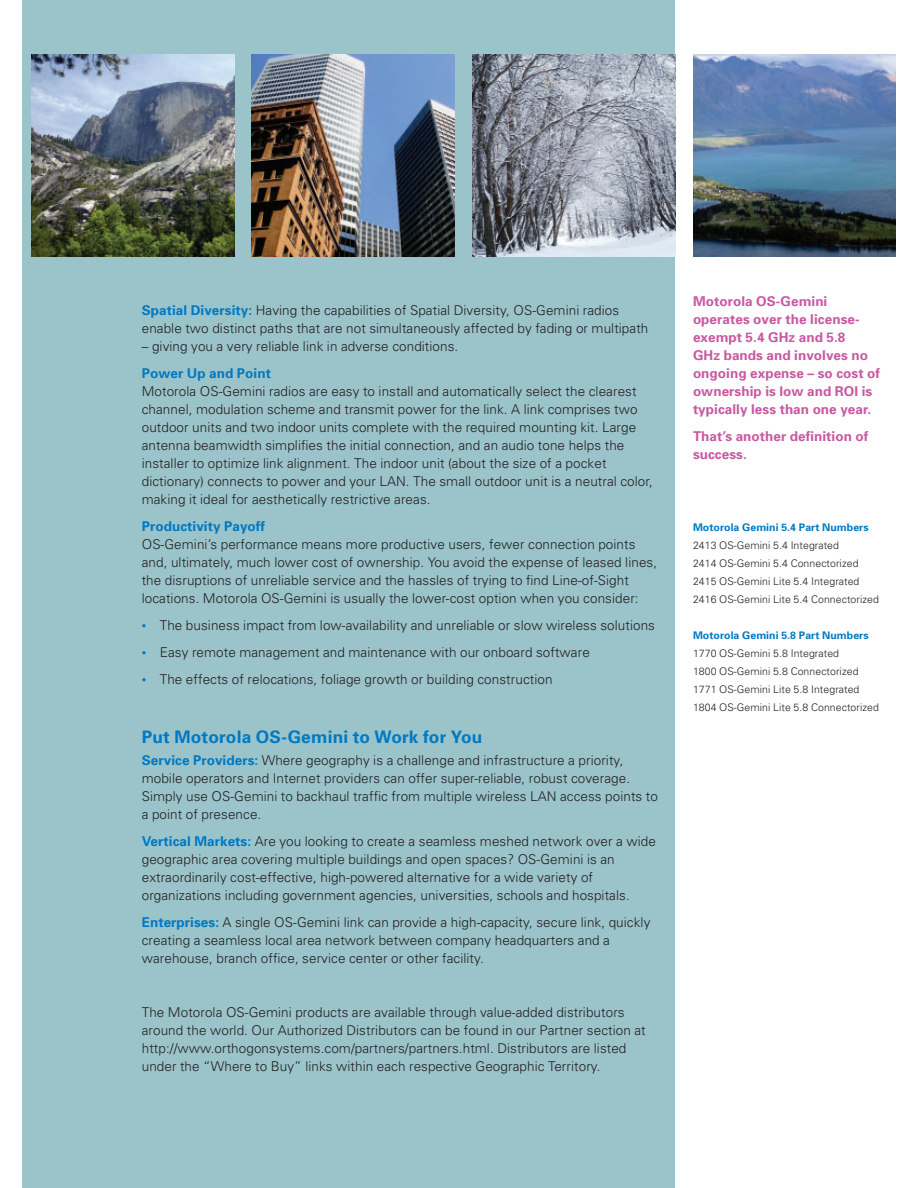
<style>
.page{position:relative;width:918px;height:1188px;background:#fff}
.page>*{position:absolute;margin:0;border:0;box-sizing:border-box;transform-origin:0 0}
.t1{font:700 17.25px "Univers";letter-spacing:.01em;color:#0079c2}
.t2{font:300 13.5px/18px "Univers";letter-spacing:.005em;color:#231f20}
.t3{font:700 13.5px/18px "Univers";letter-spacing:.005em;color:#c859a1}
.t4{font:700 13.5px "Univers";letter-spacing:.005em;color:#0079c2}
.t5{font:300 10.5px/18px "Univers";letter-spacing:.005em;color:#231f20}
.t6{font:700 10.5px "Univers";letter-spacing:.005em;color:#0079c2}
.s1{font-weight:700;color:#0079c2}
.s2{font-size:9px;color:#0079c2}
</style>
<div class="page">
<div style="left:22px;top:0;width:653px;height:1188px;background:#9bc4ca"></div>
<img style="left:32px;top:54px;width:202px;height:203px">
<img style="left:252px;top:54px;width:203px;height:203px">
<img style="left:472px;top:54px;width:203px;height:203px">
<img style="left:693px;top:54px;width:203px;height:203px">
<p class="t2" style="left:142px;top:301px;width:508px"><span class="s1">Spatial Diversity:</span> Having the capabilities of Spatial Diversity, OS-Gemini radios enable two distinct paths that are not simultaneously affected by fading or multipath</p>
<p class="t2" style="left:142px;top:337px;width:318px">– giving you a very reliable link in adverse conditions.</p>
<p class="t4" style="left:142px;top:365px;width:131px">Power Up and Point</p>
<p class="t2" style="left:142px;top:382px;width:513px">Motorola OS-Gemini radios are easy to install and automatically select the clearest channel, modulation scheme and transmit power for the link. A link comprises two outdoor units and two indoor units complete with the required mounting kit. Large antenna beamwidth simplifies the initial connection, and an audio tone helps the installer to optimize link alignment. The indoor unit (about the size of a pocket dictionary) connects to power and your LAN. The small outdoor unit is a neutral color, making it ideal for aesthetically restrictive areas.</p>
<p class="t4" style="left:142px;top:518px;width:125px">Productivity Payoff</p>
<p class="t2" style="left:142px;top:535px;width:517px">OS-Gemini’s performance means more productive users, fewer connection points and, ultimately, much lower cost of ownership. You avoid the expense of leased lines, the disruptions of unreliable service and the hassles of trying to find Line-of-Sight locations. Motorola OS-Gemini is usually the lower-cost option when you consider:</p>
<p class="t2" style="left:142px;top:616px;width:515px"><span class="s2">•</span> The business impact from low-availability and unreliable or slow wireless solutions</p>
<p class="t2" style="left:142px;top:643px;width:450px"><span class="s2">•</span> Easy remote management and maintenance with our onboard software</p>
<p class="t2" style="left:142px;top:670px;width:412px"><span class="s2">•</span> The effects of relocations, foliage growth or building construction</p>
<p class="t1" style="left:142px;top:725px;width:342px">Put Motorola OS-Gemini to Work for You</p>
<p class="t2" style="left:142px;top:751px;width:518px"><span class="s1">Service Providers:</span> Where geography is a challenge and infrastructure a priority, mobile operators and Internet providers can offer super-reliable, robust coverage.<br>Simply use OS-Gemini to backhaul traffic from multiple wireless LAN access points to a point of presence.</p>
<p class="t2" style="left:142px;top:832px;width:516px"><span class="s1">Vertical Markets:</span> Are you looking to create a seamless meshed network over a wide geographic area covering multiple buildings and open spaces? OS-Gemini is an extraordinarily cost-effective, high-powered alternative for a wide variety of organizations including government agencies, universities, schools and hospitals.</p>
<p class="t2" style="left:142px;top:913px;width:510px"><span class="s1">Enterprises:</span> A single OS-Gemini link can provide a high-capacity, secure link, quickly creating a seamless local area network between company headquarters and a warehouse, branch office, service center or other facility.</p>
<p class="t2" style="left:142px;top:1003px;width:506px">The Motorola OS-Gemini products are available through value-added distributors around the world. Our Authorized Distributors can be found in our Partner section at http://www.orthogonsystems.com/partners/partners.html. Distributors are listed under the “Where to Buy” links within each respective Geographic Territory.</p>
<p class="t3" style="left:693px;top:292px;width:188px">Motorola OS-Gemini operates over the license&shy;exempt 5.4 GHz and 5.8<br>GHz bands and involves no ongoing expense – so cost of ownership is low and ROI is typically less than one year.</p>
<p class="t3" style="left:693px;top:427px;width:177px">That’s another definition of success.</p>
<p class="t6" style="left:693px;top:521px;width:177px">Motorola Gemini 5.4 Part Numbers</p>
<p class="t5" style="left:693px;top:536px;width:187px">2413 OS-Gemini 5.4 Integrated<br>2414 OS-Gemini 5.4 Connectorized 2415 OS-Gemini Lite 5.4 Integrated 2416 OS-Gemini Lite 5.4 Connectorized</p>
<p class="t6" style="left:693px;top:629px;width:177px">Motorola Gemini 5.8 Part Numbers</p>
<p class="t5" style="left:693px;top:644px;width:187px">1770 OS-Gemini 5.8 Integrated<br>1800 OS-Gemini 5.8 Connectorized 1771 OS-Gemini Lite 5.8 Integrated 1804 OS-Gemini Lite 5.8 Connectorized</p>
</div>
